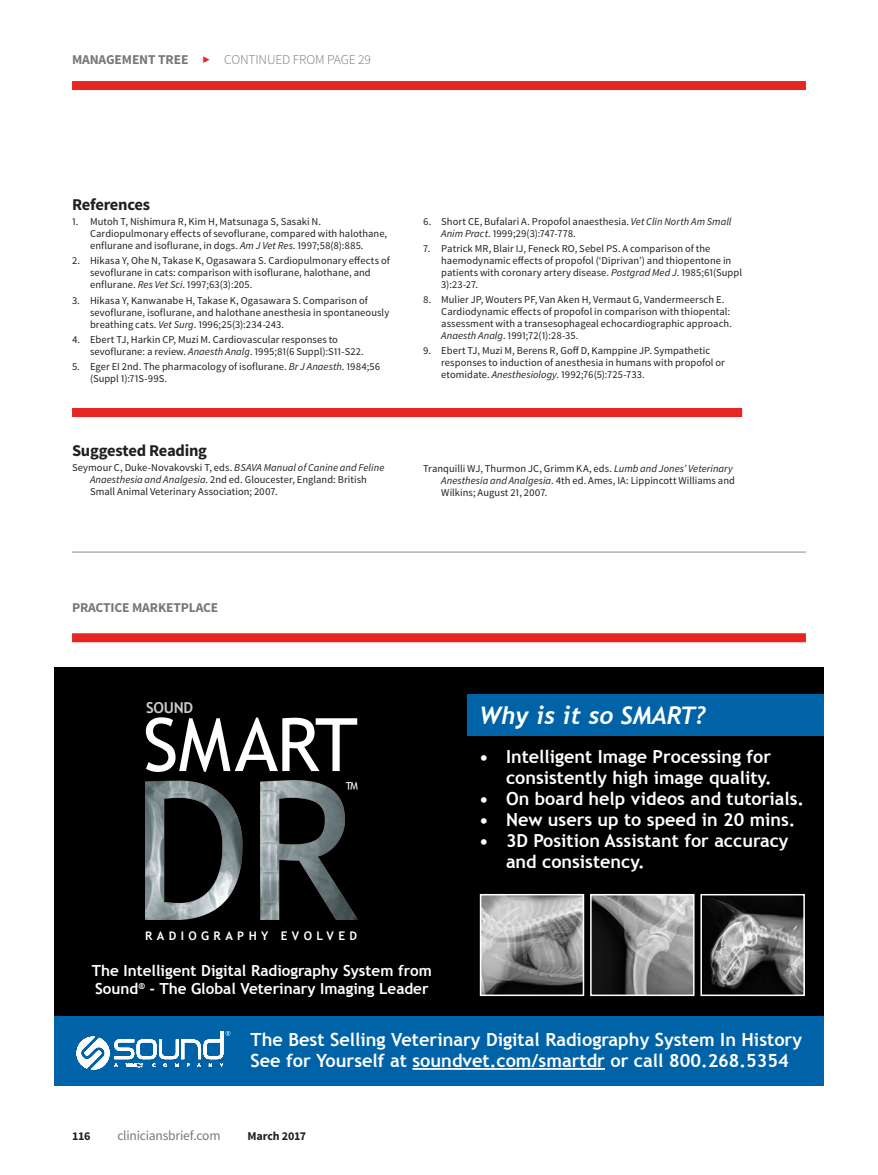
<style>
.page{position:relative;width:878px;height:1175px;background:#fff}
.page>*{position:absolute;margin:0;border:0;box-sizing:border-box;transform-origin:0 0}
.t1{font:73.8px "Trebuchet MS";letter-spacing:-.01em;color:#fff}
.t2{font:italic 700 24.3px "Trebuchet";color:#fff}
.t3{font:20.7px "Trebuchet MS";color:#fff}
.t4{font:700 18.15px/21px "Trebuchet MS";color:#fff}
.t5{font:700 18px/21px "Trebuchet MS";color:#fff;text-align:right}
.Head_A{font:700 16.5px "Source Sans Pro";letter-spacing:-.02em;color:#231f20}
.t6{font:700 15.3px/18.3px "Trebuchet MS";color:#fff}
.t7{font:700 15px "Trebuchet MS";letter-spacing:-.02em;color:#fff}
.Department_Categor{font:700 13.5px "Source Sans Pro";letter-spacing:-.01em;color:#76787b}
.t8{font:13.5px "Source Sans Pro";letter-spacing:-.015em;color:#76787b}
.Department_Categor-2{font:300 13.5px "Source Sans Pro";letter-spacing:-.01em;color:#76787b}
.t9{font:700 12px "Source Sans Pro";letter-spacing:-.01em;color:#231f20}
.t10{font:700 11.85px "Trebuchet MS";letter-spacing:.37em;color:#fff}
.References{font:10.5px/12px "Source Sans Pro";letter-spacing:.005em;color:#231f20}
.s1{font-style:italic}
</style>
<div class="page">
<div style="left:72px;top:81px;width:734px;height:9px;background:#e72621"></div>
<div style="left:72px;top:408px;width:670px;height:9px;background:#e72621"></div>
<div style="left:54px;top:667px;width:770px;height:418px;background:#000001"></div>
<div style="left:468px;top:694px;width:356px;height:42px;background:#0163a7"></div>
<div style="left:54px;top:1015px;width:770px;height:70px;background:#0163a7"></div>
<img style="left:145px;top:780px;width:212px;height:140px">
<svg style="left:77px;top:1031px;width:153px;height:38px"></svg>
<hr style="left:412px;top:1068px;width:193px;height:1px;background:#fff">
<img style="left:705px;top:897px;width:96px;height:96px">
<div style="left:700px;top:894px;width:104px;height:102px;border:2px solid #fff"></div>
<img style="left:593px;top:897px;width:98px;height:96px">
<div style="left:590px;top:894px;width:104px;height:102px;border:2px solid #fff"></div>
<img style="left:483px;top:897px;width:98px;height:96px">
<div style="left:480px;top:894px;width:104px;height:102px;border:2px solid #fff"></div>
<div style="left:72px;top:633px;width:734px;height:9px;background:#e72621"></div>
<hr style="left:72px;top:551px;width:734px;height:2px;background:#b2b3b7">
<p class="Department_Categor" style="left:72px;top:51px;width:118px">MANAGEMENT TREE</p>
<p class="Department_Categor-2" style="left:224px;top:51px;width:148px">CONTINUED FROM PAGE 29</p>
<p class="Head_A" style="left:72px;top:194px;width:80px">References</p>
<p class="References" style="left:90px;top:216px;width:299px;text-indent:-18px">1. Mutoh T, Nishimura R, Kim H, Matsunaga S, Sasaki N.<br>Cardiopulmonary effects of sevoflurane, compared with halothane, enflurane and isoflurane, in dogs. <span class="s1">Am J Vet Res</span>. 1997;58(8):885.</p>
<p class="References" style="left:90px;top:255px;width:301px;text-indent:-18px">2. Hikasa Y, Ohe N, Takase K, Ogasawara S. Cardiopulmonary effects of sevoflurane in cats: comparison with isoflurane, halothane, and enflurane. <span class="s1">Res Vet Sci</span>. 1997;63(3):205.</p>
<p class="References" style="left:90px;top:294px;width:301px;text-indent:-18px">3. Hikasa Y, Kanwanabe H, Takase K, Ogasawara S. Comparison of sevoflurane, isoflurane, and halothane anesthesia in spontaneously breathing cats. <span class="s1">Vet Surg</span>. 1996;25(3):234-243.</p>
<p class="References" style="left:90px;top:333px;width:275px;text-indent:-18px">4. Ebert TJ, Harkin CP, Muzi M. Cardiovascular responses to sevoflurane: a review. <span class="s1">Anaesth Analg</span>. 1995;81(6 Suppl):S11-S22.</p>
<p class="References" style="left:90px;top:360px;width:292px;text-indent:-18px">5. Eger EI 2nd. The pharmacology of isoflurane. <span class="s1">Br J Anaesth</span>. 1984;56 (Suppl 1):71S-99S.</p>
<p class="References" style="left:441px;top:216px;width:292px;text-indent:-18px">6. Short CE, Bufalari A. Propofol anaesthesia. <span class="s1">Vet Clin North Am Small<br>Anim Pract</span>. 1999;29(3):747-778.</p>
<p class="References" style="left:441px;top:243px;width:302px;text-indent:-18px">7. Patrick MR, Blair IJ, Feneck RO, Sebel PS. A comparison of the haemodynamic effects of propofol (‘Diprivan’) and thiopentone in patients with coronary artery disease. <span class="s1">Postgrad Med J</span>. 1985;61(Suppl 3):23-27.</p>
<p class="References" style="left:441px;top:294px;width:292px;text-indent:-18px">8. Mulier JP, Wouters PF, Van Aken H, Vermaut G, Vandermeersch E.<br>Cardiodynamic effects of propofol in comparison with thiopental: assessment with a transesophageal echocardiographic approach.<br><span class="s1">Anaesth Analg</span>. 1991;72(1):28-35.</p>
<p class="References" style="left:441px;top:345px;width:285px;text-indent:-18px">9. Ebert TJ, Muzi M, Berens R, Goff D, Kamppine JP. Sympathetic responses to induction of anesthesia in humans with propofol or etomidate. <span class="s1">Anesthesiology</span>. 1992;76(5):725-733.</p>
<p class="Head_A" style="left:72px;top:440px;width:136px">Suggested Reading</p>
<p class="References" style="left:90px;top:462px;width:296px;text-indent:-18px">Seymour C, Duke-Novakovski T, eds. <span class="s1">BSAVA Manual of Canine and Feline<br>Anaesthesia and Analgesia</span>. 2nd ed. Gloucester, England: British<br>Small Animal Veterinary Association; 2007.</p>
<p class="References" style="left:441px;top:462px;width:295px;text-indent:-18px">Tranquilli WJ, Thurmon JC, Grimm KA, eds. <span class="s1">Lumb and Jones’ Veterinary<br>Anesthesia and Analgesia</span>. 4th ed. Ames, IA: Lippincott Williams and<br>Wilkins; August 21, 2007.</p>
<p class="Department_Categor" style="left:72px;top:599px;width:148px">PRACTICE MARKETPLACE</p>
<h3 class="t7" style="left:146px;top:698px;width:48px">SOUND</h3>
<p class="t1" style="left:143px;top:701px;width:216px">SMART</p>
<p class="t3" style="left:344px;top:777px;width:15px">™</p>
<p class="t10" style="left:145px;top:928px;width:213px">RADIOGRAPHY EVOLVED</p>
<p class="t2" style="left:479px;top:700px;width:229px">Why is it so SMART?</p>
<p class="t5" style="left:479px;top:745px;width:294px">• Intelligent Image Processing for consistently high image quality.</p>
<p class="t5" style="left:479px;top:787px;width:326px">• On board help videos and tutorials.</p>
<p class="t5" style="left:479px;top:808px;width:318px">• New users up to speed in 20 mins.</p>
<p class="t5" style="left:506px;top:829px;width:284px;text-align:left;text-indent:-27px">• 3D Position Assistant for accuracy and consistency.</p>
<p class="t6" style="left:92px;top:961px;width:341px">The Intelligent Digital Radiography System from<br>Sound<sup>®</sup> - The Global Veterinary Imaging Leader</p>
<p class="t4" style="left:250px;top:1028px;width:553px">The Best Selling Veterinary Digital Radiography System In History<br>See for Yourself at soundvet.com/smartdr or call 800.268.5354</p>
<p class="t9" style="left:72px;top:1128px;width:20px">116</p>
<p class="t8" style="left:117px;top:1127px;width:105px">cliniciansbrief.com</p>
<p class="t9" style="left:247px;top:1128px;width:60px">March 2017</p>
</div>
